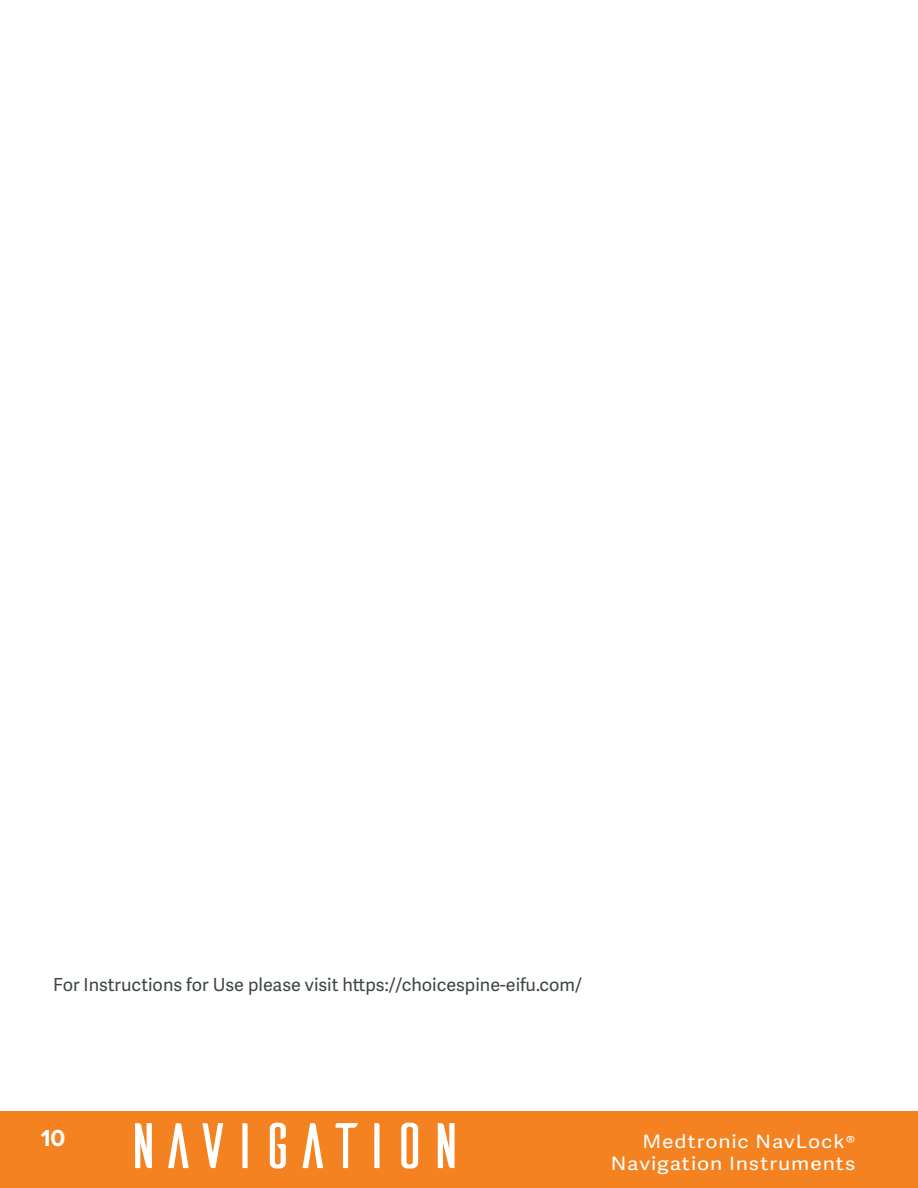
<style>
.page{position:relative;width:918px;height:1188px;background:#fff}
.page>*{position:absolute;margin:0;border:0;box-sizing:border-box;transform-origin:0 0}
.t1{font:64.2px "Ailerons";letter-spacing:-.1em;color:#fff;scale:1.13 1}
.t2{font:700 24px "Proxima Nova";color:#fff}
.t3{font:18.45px/22.2px "Adelle Sans";letter-spacing:.045em;color:#fff;text-align:right;scale:1.13 1}
.t4{font:18px "Adelle Sans";color:#3d4644}
</style>
<div class="page">
<div style="left:0;top:1111px;width:918px;height:77px;background:#f58220"></div>
<p class="t4" style="left:53px;top:974px;width:530px">For Instructions for Use please visit https://choicespine-eifu.com/</p>
<h2 class="t2" style="left:41px;top:1120px;width:26px">10</h2>
<h1 class="t1" style="left:122px;top:1115px;width:308px">NAVIGATION</h1>
<p class="t3" style="left:611px;top:1131px;width:218px">Medtronic NavLock®<br>Navigation Instruments</p>
</div>
